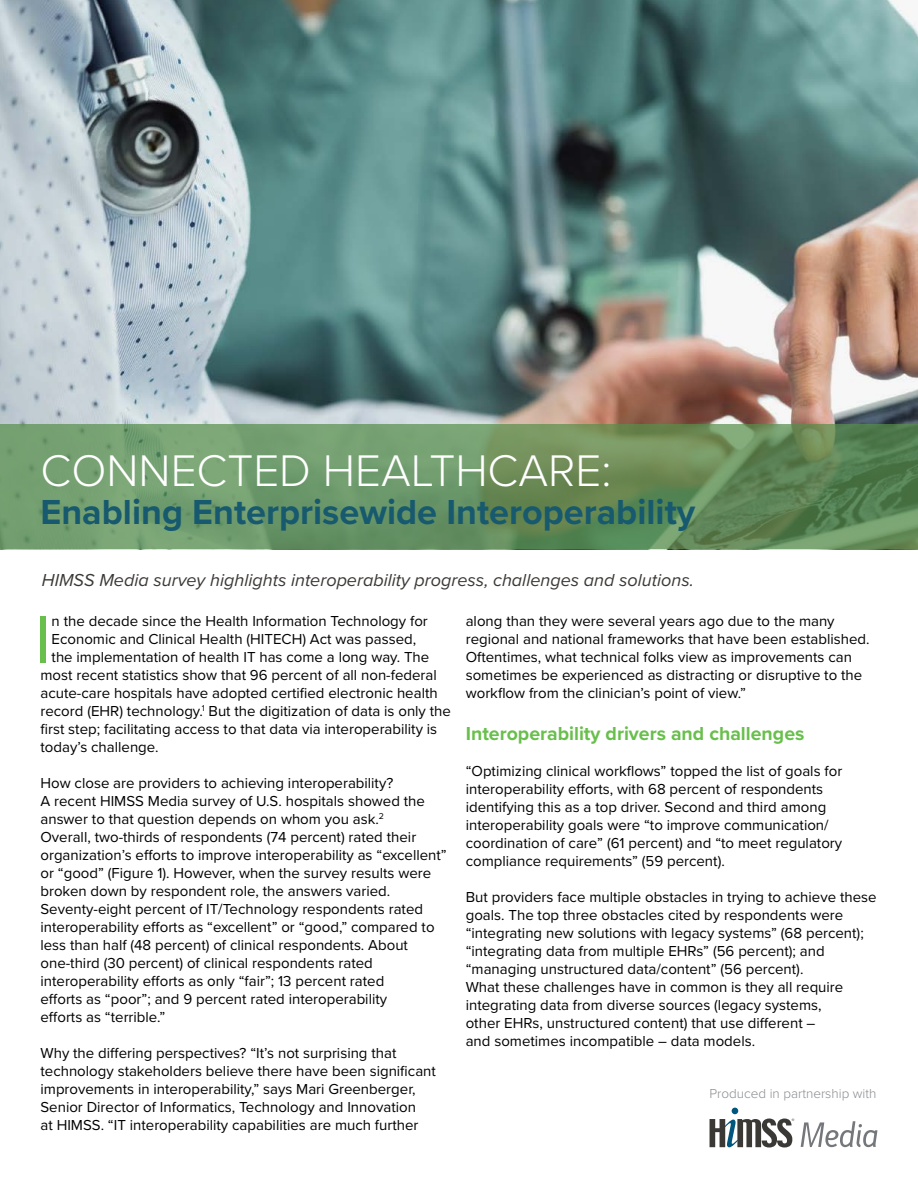
<style>
.page{position:relative;width:918px;height:1188px;background:#fff}
.page>*{position:absolute;margin:0;border:0;box-sizing:border-box;transform-origin:0 0}
.t1{font:69px "Proxima Nova";color:#68bf4b}
.t2{font:300 45.9px "Proxima Nova";color:#fff}
.t3{font:700 36px "Proxima Nova";color:#17596e}
.t4{font:700 19.5px "Proxima Nova";color:#68bf4b}
.t5{font:italic 18px "Proxima Nova";color:#3b3936}
.t6{font:15px/18px "Proxima Nova";color:#000}
.t7{font:300 13.5px "Proxima Nova";color:#888b8e}
</style>
<div class="page">
<img style="left:0;top:0;width:918px;height:424px">
<svg style="left:710px;top:1108px;width:84px;height:40px"></svg>
<svg style="left:801px;top:1121px;width:76px;height:26px"></svg>
<svg style="left:0;top:424px;width:918px;height:125px;background:#6b9363"></svg>
<h2 class="t2" style="left:40px;top:437px;width:572px">CONNECTED HEALTHCARE:</h2>
<h3 class="t3" style="left:40px;top:485px;width:656px">Enabling Enterprisewide Interoperability</h3>
<p class="t5" style="left:42px;top:566px;width:653px">HIMSS Media survey highlights interoperability progress, challenges and solutions.</p>
<h1 class="t1" style="left:35px;top:588px;width:18px">I</h1>
<p class="t6" style="left:52px;top:612px;width:378px">n the decade since the Health Information Technology for</p>
<p class="t6" style="left:52px;top:630px;width:366px">Economic and Clinical Health (HITECH) Act was passed,</p>
<p class="t6" style="left:52px;top:648px;width:379px">the implementation of health IT has come a long way. The</p>
<p class="t6" style="left:41px;top:666px;width:398px">most recent statistics show that 96 percent of all non-federal</p>
<p class="t6" style="left:41px;top:684px;width:399px">acute-care hospitals have adopted certified electronic health</p>
<p class="t6" style="left:41px;top:702px;width:412px">record (EHR) technology.<sup>1</sup> But the digitization of data is only the</p>
<p class="t6" style="left:41px;top:720px;width:398px">first step; facilitating access to that data via interoperability is</p>
<p class="t6" style="left:41px;top:738px;width:120px">today’s challenge.</p>
<p class="t6" style="left:41px;top:774px;width:408px">How close are providers to achieving interoperability?<br>A recent HIMSS Media survey of U.S. hospitals showed the answer to that question depends on whom you ask.<sup>2<br></sup>Overall, two-thirds of respondents (74 percent) rated their organization’s efforts to improve interoperability as “excellent” or “good” (Figure 1). However, when the survey results were broken down by respondent role, the answers varied.<br>Seventy-eight percent of IT/Technology respondents rated interoperability efforts as “excellent” or “good,” compared to less than half (48 percent) of clinical respondents. About one-third (30 percent) of clinical respondents rated interoperability efforts as only “fair”; 13 percent rated<br>efforts as “poor”; and 9 percent rated interoperability<br>efforts as “terrible.”</p>
<p class="t6" style="left:41px;top:1044px;width:397px">Why the differing perspectives? “It’s not surprising that technology stakeholders believe there have been significant improvements in interoperability,” says Mari Greenberger, Senior Director of Informatics, Technology and Innovation<br>at HIMSS. “IT interoperability capabilities are much further</p>
<p class="t6" style="left:466px;top:612px;width:405px">along than they were several years ago due to the many regional and national frameworks that have been established.<br>Oftentimes, what technical folks view as improvements can sometimes be experienced as distracting or disruptive to the workflow from the clinician’s point of view.”</p>
<h3 class="t4" style="left:466px;top:719px;width:340px">Interoperability drivers and challenges</h3>
<p class="t6" style="left:466px;top:761px;width:378px">“Optimizing clinical workflows” topped the list of goals for interoperability efforts, with 68 percent of respondents identifying this as a top driver. Second and third among interoperability goals were “to improve communication/ coordination of care” (61 percent) and “to meet regulatory compliance requirements” (59 percent).</p>
<p class="t6" style="left:466px;top:887px;width:412px">But providers face multiple obstacles in trying to achieve these goals. The top three obstacles cited by respondents were “integrating new solutions with legacy systems” (68 percent); “integrating data from multiple EHRs” (56 percent); and “managing unstructured data/content” (56 percent).<br>What these challenges have in common is they all require integrating data from diverse sources (legacy systems,<br>other EHRs, unstructured content) that use different –<br>and sometimes incompatible – data models.</p>
<p class="t7" style="left:710px;top:1083px;width:168px">Produced in partnership with</p>
</div>
